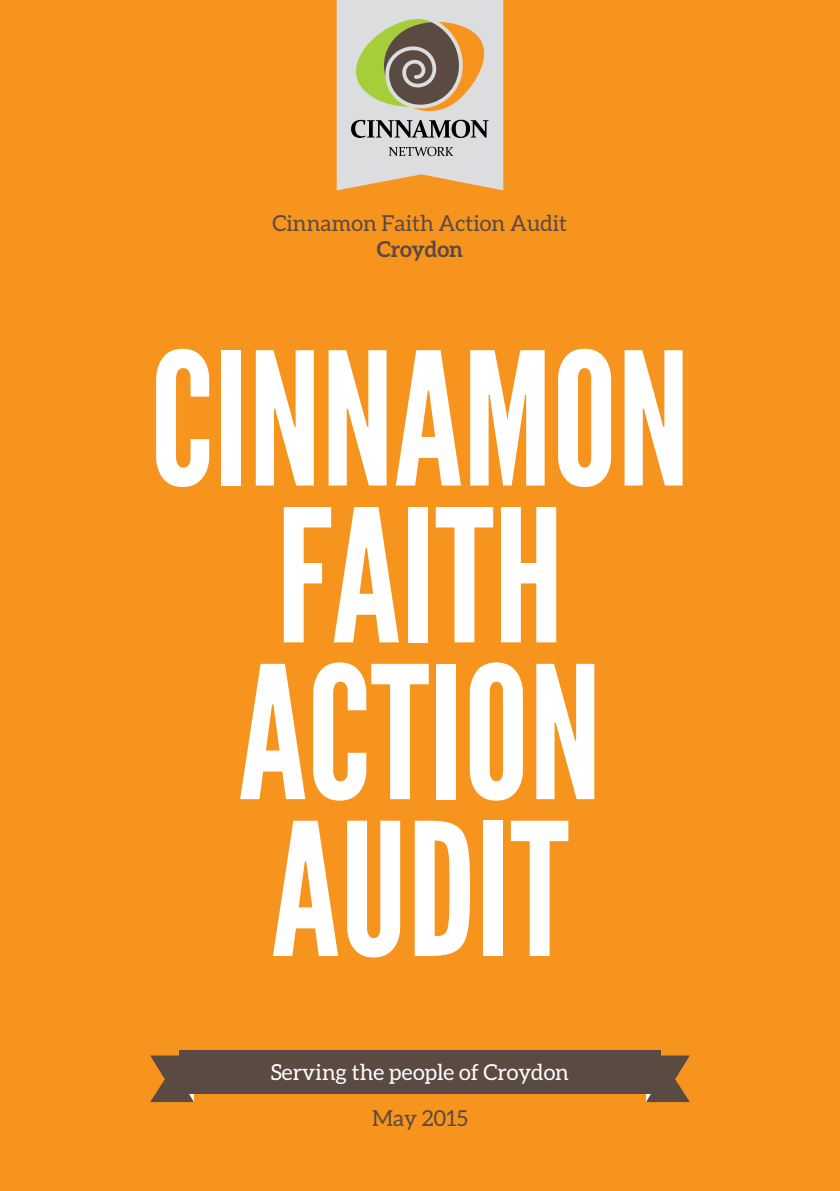
<style>
.page{position:relative;width:840px;height:1191px;background:#fff}
.page>*{position:absolute;margin:0;border:0;box-sizing:border-box;transform-origin:0 0}
.t1{font:184px/156.8px "League Gothic";color:#fff}
.t2{font:22px "Aleo";color:#5a4a42}
.t3{font:22px "Aleo";color:#fff}
.t4{font:700 22px "Aleo";letter-spacing:-.005em;color:#5a4a42}
</style>
<div class="page">
<div style="left:0;top:0;width:839px;height:1191px;background:#f7941e"></div>
<svg style="left:336px;top:0;width:167px;height:190px"></svg>
<svg style="left:150px;top:1055px;width:44px;height:47px"></svg>
<svg style="left:645px;top:1055px;width:44px;height:47px"></svg>
<div style="left:179px;top:1050px;width:481px;height:43px;background:#5a4a42"></div>
<p class="t2" style="left:272px;top:210px;width:296px">Cinnamon Faith Action Audit</p>
<p class="t4" style="left:376px;top:236px;width:88px">Croydon</p>
<h1 class="t1" style="left:238px;top:342px;width:453px;text-indent:-88px">CINNAMON<br>FAITH<br>ACTION<br>AUDIT</h1>
<p class="t3" style="left:270px;top:1060px;width:299px">Serving the people of Croydon</p>
<p class="t2" style="left:372px;top:1106px;width:97px">May 2015</p>
</div>
